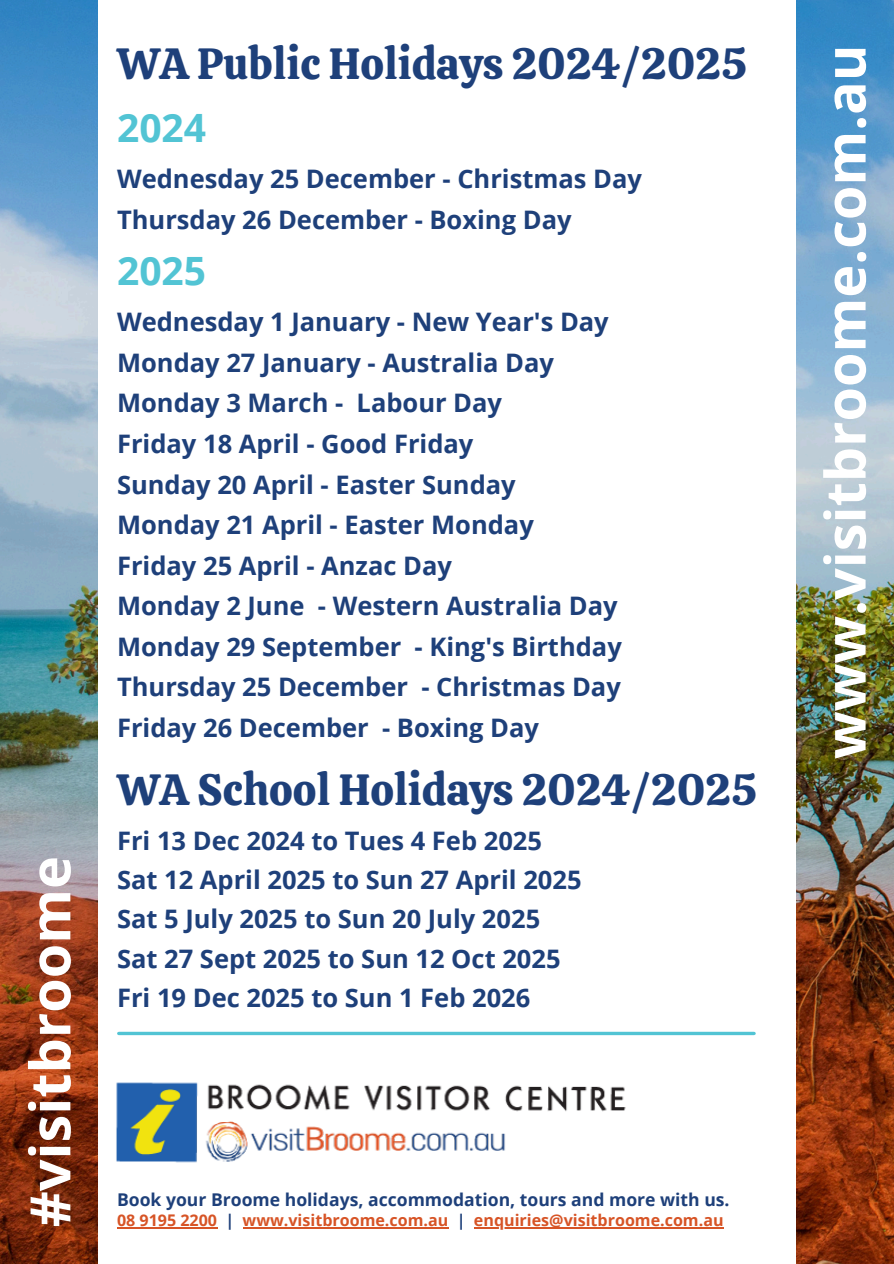
<style>
.page{position:relative;width:894px;height:1264px;background:#fff}
.page>*{position:absolute;margin:0;border:0;box-sizing:border-box;transform-origin:0 0}
.t1{font:700 55.8px "Open Sans";color:#fff}
.t2{font:43.5px "Calistoga";color:#1e407a}
.t3{font:700 39px "Open Sans";color:#52c4d4}
.t4{font:700 25.5px/40.5px "Open Sans";color:#1e407a}
.t5{font:700 17.55px "Open Sans";color:#1e407a}
.t6{font:700 16.05px "Open Sans";color:#d75426}
.s1{color:#1e407a}
</style>
<div class="page">
<img style="left:796px;top:0;width:97px;height:1263px">
<img style="left:0;top:0;width:97px;height:1263px">
<img style="left:116px;top:1082px;width:510px;height:81px">
<svg style="left:119px;top:1031px;width:634px;height:4px;background:#73cfdc"></svg>
<hr style="left:117px;top:1226px;width:100px;height:2px;background:#d75426">
<hr style="left:242px;top:1226px;width:206px;height:2px;background:#d75426">
<hr style="left:474px;top:1226px;width:249px;height:2px;background:#d75426">
<p class="t1" style="left:11px;top:1227px;width:373px;rotate:-90deg">#visitbroome</p>
<h1 class="t2" style="left:117px;top:36px;width:631px">WA Public Holidays 2024/2025</h1>
<h3 class="t3" style="left:117px;top:101px;width:90px">2024</h3>
<p class="t4" style="left:117px;top:158px;width:526px">Wednesday 25 December - Christmas Day<br>Thursday 26 December - Boxing Day</p>
<h3 class="t3" style="left:117px;top:243px;width:90px">2025</h3>
<p class="t4" style="left:117px;top:301px;width:506px">Wednesday 1 January - New Year's Day<br>Monday 27 January - Australia Day<br>Monday 3 March - Labour Day<br>Friday 18 April - Good Friday<br>Sunday 20 April - Easter Sunday<br>Monday 21 April - Easter Monday<br>Friday 25 April - Anzac Day<br>Monday 2 June - Western Australia Day<br>Monday 29 September - King's Birthday<br>Thursday 25 December - Christmas Day<br>Friday 26 December - Boxing Day</p>
<p class="t2" style="left:117px;top:761px;width:641px">WA School Holidays 2024/2025</p>
<h3 class="t4" style="left:117px;top:820px;width:466px;line-height:39.3px">Fri 13 Dec 2024 to Tues 4 Feb 2025<br>Sat 12 April 2025 to Sun 27 April 2025<br>Sat 5 July 2025 to Sun 20 July 2025<br>Sat 27 Sept 2025 to Sun 12 Oct 2025</h3>
<p class="t4" style="left:117px;top:976px;width:414px">Fri 19 Dec 2025 to Sun 1 Feb 2026</p>
<h2 class="t5" style="left:117px;top:1186px;width:614px">Book your Broome holidays, accommodation, tours and more with us.</h2>
<h3 class="t6" style="left:117px;top:1208px;width:350px">08 9195 2200 <span class="s1">|</span> www.visitbroome.com.au <span class="s1">|</span></h3>
<h2 class="t6" style="left:474px;top:1208px;width:251px">enquiries@visitbroome.com.au</h2>
<p class="t1" style="left:805px;top:759px;width:716px;rotate:-90deg">www.visitbroome.com.au</p>
</div>
